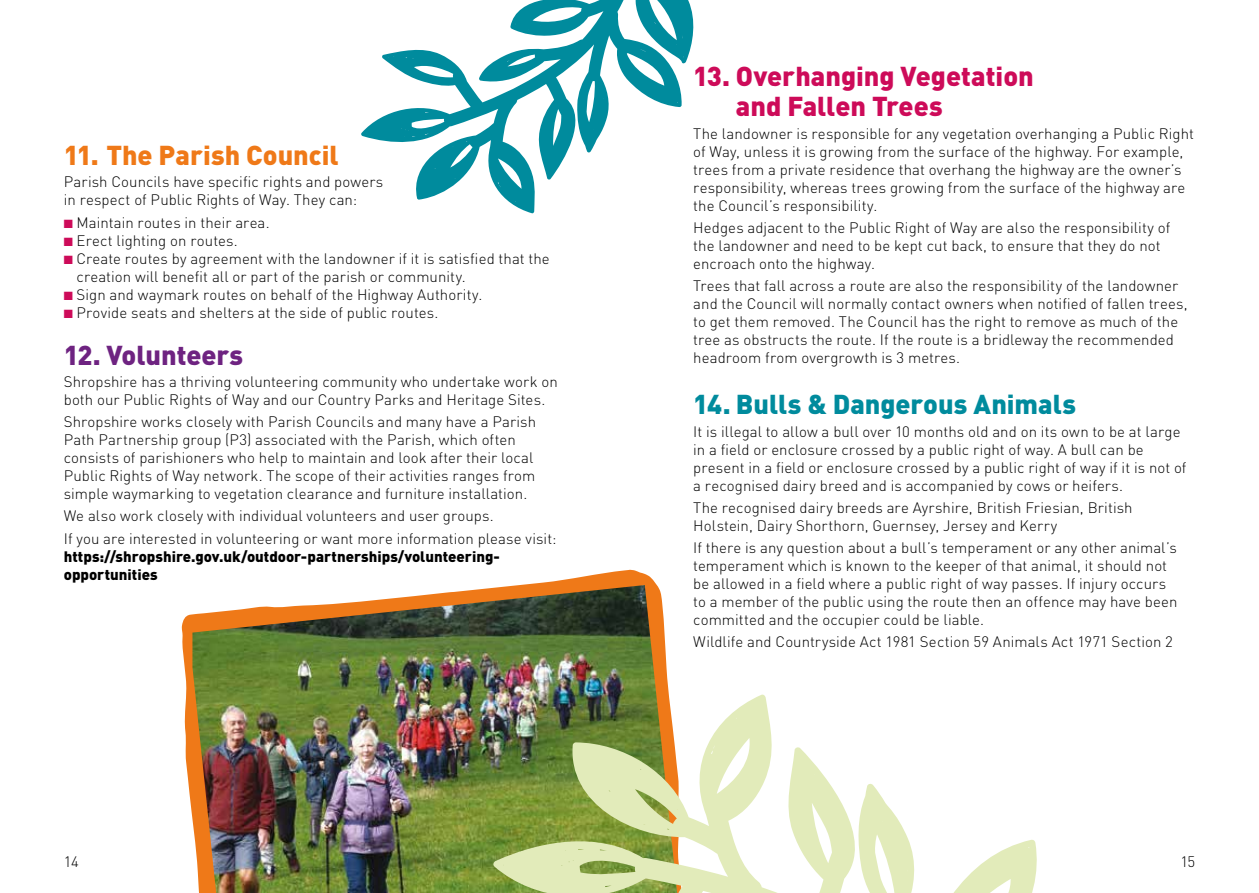
<style>
.page{position:relative;width:1259px;height:893px;background:#fff}
.page>*{position:absolute;margin:0;border:0;box-sizing:border-box;transform-origin:0 0}
.t1{font:900 27px/30px "DIN";color:#cd0b59}
.t2{font:900 27px "DIN";color:#008b9d}
.t3{font:900 27px "DIN";color:#ef7918}
.t4{font:900 27px "DIN";color:#6e2381}
.t5{font:300 15px/18px "DIN";letter-spacing:.005em;color:#000}
.t6{font:900 15px/18px "DIN";color:#000}
.s1{color:#cd0b59}
</style>
<div class="page">
<svg style="left:181px;top:569px;width:476px;height:246px"></svg>
<img style="left:192px;top:585px;width:477px;height:308px">
<svg style="left:361px;top:0;width:333px;height:214px"></svg>
<svg style="left:492px;top:694px;width:545px;height:199px"></svg>
<h1 class="t3" style="left:64px;top:137px;width:276px">11. The Parish Council</h1>
<p class="t5" style="left:64px;top:173px;width:321px">Parish Councils have specific rights and powers in respect of Public Rights of Way. They can:</p>
<p class="t5" style="left:64px;top:213px;width:207px"><span class="s1">■</span> Maintain routes in their area.</p>
<p class="t5" style="left:64px;top:231px;width:175px"><span class="s1">■</span> Erect lighting on routes.</p>
<p class="t5" style="left:77px;top:249px;width:475px;text-indent:-13px"><span class="s1">■</span> Create routes by agreement with the landowner if it is satisfied that the creation will benefit all or part of the parish or community.</p>
<p class="t5" style="left:64px;top:285px;width:420px"><span class="s1">■</span> Sign and waymark routes on behalf of the Highway Authority.</p>
<p class="t5" style="left:64px;top:303px;width:376px"><span class="s1">■</span> Provide seats and shelters at the side of public routes.</p>
<h1 class="t4" style="left:64px;top:337px;width:181px">12. Volunteers</h1>
<p class="t5" style="left:64px;top:372px;width:495px">Shropshire has a thriving volunteering community who undertake work on both our Public Rights of Way and our Country Parks and Heritage Sites.</p>
<p class="t5" style="left:64px;top:413px;width:474px">Shropshire works closely with Parish Councils and many have a Parish Path Partnership group (P3) associated with the Parish, which often consists of parishioners who help to maintain and look after their local Public Rights of Way network. The scope of their activities ranges from simple waymarking to vegetation clearance and furniture installation.</p>
<p class="t5" style="left:64px;top:505px;width:494px;line-height:22.2px">We also work closely with individual volunteers and user groups.<br>If you are interested in volunteering or want more information please visit:</p>
<p class="t6" style="left:64px;top:546px;width:438px">https://shropshire.gov.uk/outdoor-partnerships/volunteering&shy;opportunities</p>
<h1 class="t1" style="left:736px;top:60px;width:299px;text-indent:-43px">13. Overhanging Vegetation and Fallen Trees</h1>
<p class="t5" style="left:693px;top:124px;width:502px">The landowner is responsible for any vegetation overhanging a Public Right of Way, unless it is growing from the surface of the highway. For example, trees from a private residence that overhang the highway are the owner’s responsibility, whereas trees growing from the surface of the highway are the Council’s responsibility.</p>
<p class="t5" style="left:693px;top:218px;width:478px">Hedges adjacent to the Public Right of Way are also the responsibility of the landowner and need to be kept cut back, to ensure that they do not encroach onto the highway.</p>
<p class="t5" style="left:693px;top:277px;width:496px">Trees that fall across a route are also the responsibility of the landowner and the Council will normally contact owners when notified of fallen trees, to get them removed. The Council has the right to remove as much of the tree as obstructs the route. If the route is a bridleway the recommended headroom from overgrowth is 3 metres.</p>
<h1 class="t2" style="left:693px;top:387px;width:384px">14. Bulls &amp; Dangerous Animals</h1>
<p class="t5" style="left:693px;top:422px;width:495px">It is illegal to allow a bull over 10 months old and on its own to be at large in a field or enclosure crossed by a public right of way. A bull can be present in a field or enclosure crossed by a public right of way if it is not of a recognised dairy breed and is accompanied by cows or heifers.</p>
<p class="t5" style="left:693px;top:498px;width:441px">The recognised dairy breeds are Ayrshire, British Friesian, British<br>Holstein, Dairy Shorthorn, Guernsey, Jersey and Kerry</p>
<p class="t5" style="left:693px;top:539px;width:485px">If there is any question about a bull’s temperament or any other animal’s temperament which is known to the keeper of that animal, it should not be allowed in a field where a public right of way passes. If injury occurs to a member of the public using the route then an offence may have been committed and the occupier could be liable.</p>
<p class="t5" style="left:693px;top:633px;width:481px">Wildlife and Countryside Act 1981 Section 59 Animals Act 1971 Section 2</p>
<p class="t5" style="left:64px;top:853px;width:16px">14</p>
<p class="t5" style="left:1180px;top:853px;width:16px">15</p>
</div>
